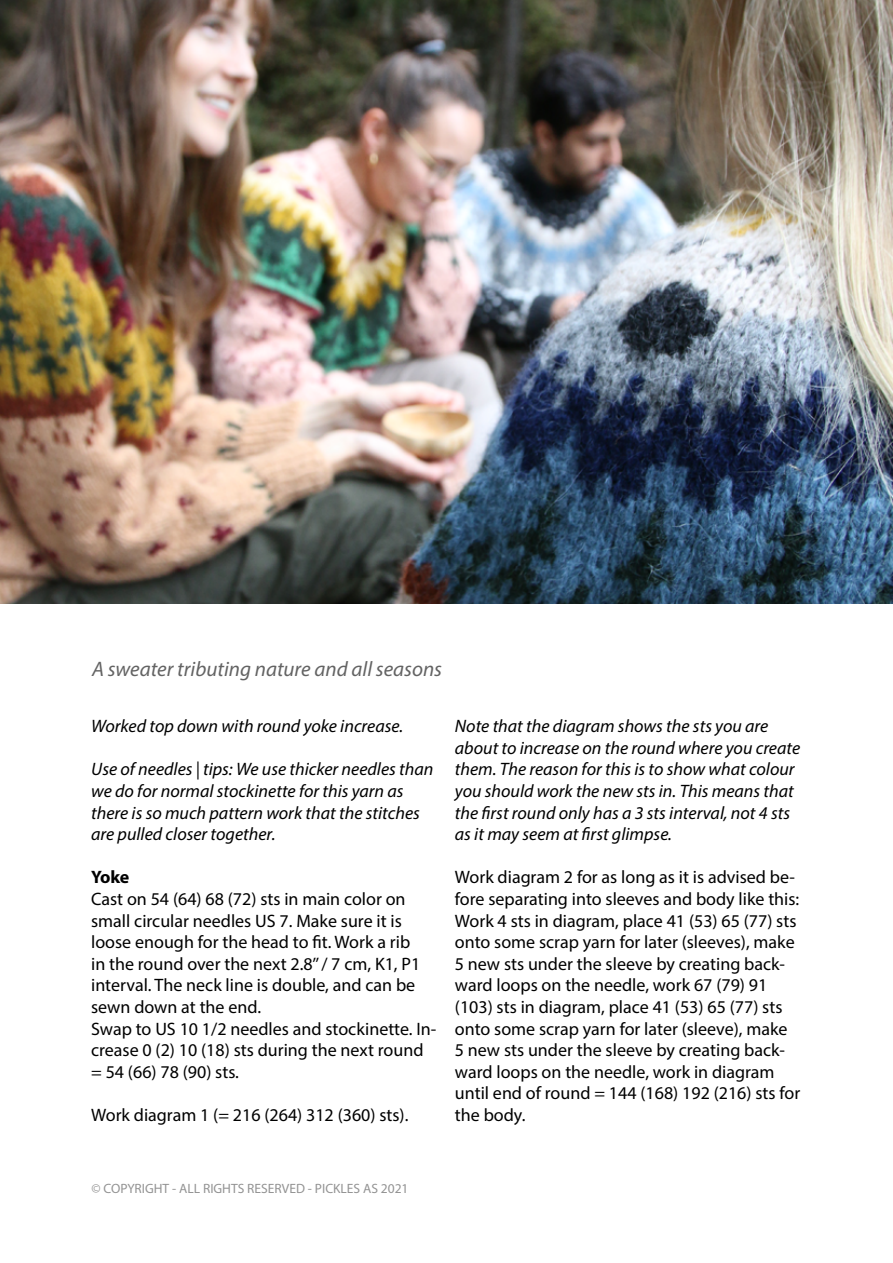
<style>
.page{position:relative;width:893px;height:1263px;background:#fff}
.page>*{position:absolute;margin:0;border:0;box-sizing:border-box;transform-origin:0 0}
.t1{font:italic 21px "Myriad Pro";color:#636363}
.t2{font:18px/21.6px "Myriad Pro";color:#000}
.t3{font:italic 18px/21.6px "Myriad Pro";color:#000}
.t4{font:700 18px "Myriad Pro";color:#000}
.t5{font:13.5px "Myriad Pro";color:#939393}
</style>
<div class="page">
<img style="left:0;top:0;width:893px;height:604px">
<p class="t1" style="left:92px;top:656px;width:352px">A sweater tributing nature and all seasons</p>
<p class="t3" style="left:91px;top:715px;width:314px">Worked top down with round yoke increase.</p>
<p class="t3" style="left:91px;top:758px;width:344px">Use of needles | tips: We use thicker needles than we do for normal stockinette for this yarn as there is so much pattern work that the stitches are pulled closer together.</p>
<p class="t4" style="left:91px;top:865px;width:40px">Yoke</p>
<p class="t2" style="left:91px;top:888px;width:347px">Cast on 54 (64) 68 (72) sts in main color on small circular needles US 7. Make sure it is loose enough for the head to fit. Work a rib<br>in the round over the next 2.8’’ / 7 cm, K1, P1 interval. The neck line is double, and can be sewn down at the end.<br>Swap to US 10 1/2 needles and stockinette. In&shy;crease 0 (2) 10 (18) sts during the next round = 54 (66) 78 (90) sts.</p>
<p class="t2" style="left:91px;top:1104px;width:319px">Work diagram 1 (= 216 (264) 312 (360) sts).</p>
<p class="t3" style="left:455px;top:715px;width:347px">Note that the diagram shows the sts you are about to increase on the round where you create them. The reason for this is to show what colour you should work the new sts in. This means that the first round only has a 3 sts interval, not 4 sts as it may seem at first glimpse.</p>
<p class="t2" style="left:455px;top:866px;width:347px">Work diagram 2 for as long as it is advised be&shy;fore separating into sleeves and body like this:<br>Work 4 sts in diagram, place 41 (53) 65 (77) sts onto some scrap yarn for later (sleeves), make 5 new sts under the sleeve by creating back&shy;ward loops on the needle, work 67 (79) 91 (103) sts in diagram, place 41 (53) 65 (77) sts onto some scrap yarn for later (sleeve), make 5 new sts under the sleeve by creating back&shy;ward loops on the needle, work in diagram until end of round = 144 (168) 192 (216) sts for the body.</p>
<p class="t5" style="left:92px;top:1180px;width:319px">© COPYRIGHT - ALL RIGHTS RESERVED - PICKLES AS 2021</p>
</div>
